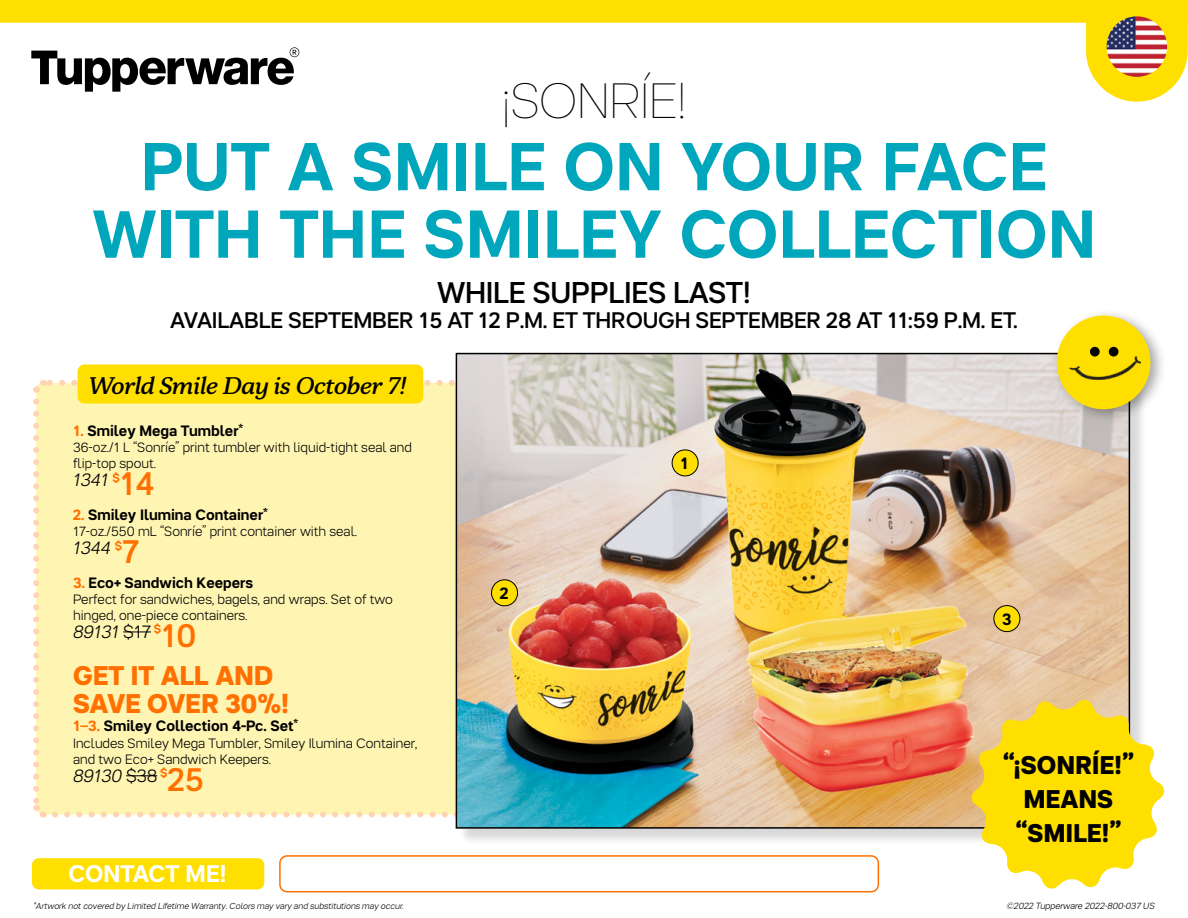
<style>
.page{position:relative;width:1188px;height:918px;background:#fff}
.page>*{position:absolute;margin:0;border:0;box-sizing:border-box;transform-origin:0 0}
.t1{font:700 67.5px/67.5px "Tupper PRO";letter-spacing:.005em;color:#00a7bc;text-align:center}
.t2{font:200 49.5px "Tupper PRO";letter-spacing:.005em;color:#000}
.t3{font:500 33px "Tupper PRO";color:#ff7000}
.t4{font:500 30px "Tupper PRO";letter-spacing:-.01em;color:#000}
.t5{font:800 27px/28.5px "Tupper PRO";color:#ff7000}
.t6{font:800 25.5px/34px "Tupper PRO";letter-spacing:.015em;color:#000;text-align:center}
.t7{font:24px "Tupper Serif 25 Meditalic";letter-spacing:-.01em;color:#000}
.t8{font:700 24px "Tupper PRO";color:#fff}
.t9{font:500 22.5px "Tupper PRO";letter-spacing:-.01em;color:#000}
.t10{font:italic 300 18px "Tupper PRO";letter-spacing:-.01em;color:#000}
.t11{font:700 16.5px "Tupper PRO";color:#000}
.t12{font:700 15px "Tupper PRO";color:#000}
.t13{font:300 13.5px/16.2px "Tupper PRO";color:#000}
.t14{font:italic 300 9px "Tupper PRO";color:#000}
.t15{font:italic 300 8.7px "Tupper PRO";color:#000}
.s1{color:#ff7000}
.s2{font-style:normal}
</style>
<div class="page">
<svg style="left:0;top:0;width:1188px;height:102px"></svg>
<svg style="left:31px;top:47px;width:268px;height:45px"></svg>
<div style="left:36px;top:383px;width:435px;height:432px;background:#fff5b3;border-radius:7px"></div>
<svg style="left:33px;top:402px;width:16px;height:416px"></svg>
<svg style="left:55px;top:802px;width:401px;height:17px"></svg>
<svg style="left:33px;top:376px;width:419px;height:20px"></svg>
<div style="left:458px;top:355px;width:689px;height:490px;background:#000;opacity:.15"></div>
<img style="left:459px;top:356px;width:668px;height:470px">
<svg style="left:970px;top:700px;width:195px;height:189px"></svg>
<div style="left:279px;top:855px;width:600px;height:37px;border:2px solid #ff7000;border-radius:7px"></div>
<div style="left:1051px;top:308px;width:116px;height:116px;background:#000;opacity:.35"></div>
<div style="left:1057px;top:316px;width:93px;height:93px;background:#ffdf00;border-radius:50%"></div>
<div style="left:78px;top:365px;width:345px;height:39px;background:#ffdf00;border-radius:7px"></div>
<img style="left:1107px;top:16px;width:60px;height:61px;border-radius:30px">
<div style="left:32px;top:858px;width:232px;height:31px;background:#ffdf00;border-radius:7px"></div>
<svg style="left:123px;top:632px;width:28px;height:1px"></svg>
<hr style="left:126px;top:775px;width:31px;height:1px;background:#000">
<div style="left:672px;top:450px;width:26px;height:26px;background:#ffdf00;border-radius:50%"></div>
<div style="left:672px;top:450px;width:26px;height:26px;border:1px solid #000;border-radius:50%"></div>
<div style="left:492px;top:580px;width:26px;height:26px;background:#ffdf00;border-radius:50%"></div>
<div style="left:491px;top:580px;width:27px;height:26px;border:1px solid #000;border-radius:50%"></div>
<div style="left:994px;top:606px;width:26px;height:26px;background:#ffdf00;border-radius:50%"></div>
<div style="left:994px;top:605px;width:26px;height:27px;border:1px solid #000;border-radius:50%"></div>
<div style="left:1090px;top:347px;width:10px;height:10px;background:#000;border-radius:50%"></div>
<div style="left:1109px;top:347px;width:9px;height:10px;background:#000;border-radius:50%"></div>
<img style="left:1070px;top:356px;width:71px;height:24px">
<h2 class="t2" style="left:501px;top:72px;width:187px">¡SONRÍE!</h2>
<h1 class="t1" style="left:92px;top:133px;width:1005px">PUT A SMILE ON YOUR FACE<br>WITH THE SMILEY COLLECTION</h1>
<h3 class="t4" style="left:437px;top:275px;width:315px">WHILE SUPPLIES LAST!</h3>
<h3 class="t9" style="left:170px;top:308px;width:849px">AVAILABLE SEPTEMBER 15 AT 12 P.M. ET THROUGH SEPTEMBER 28 AT 11:59 P.M. ET.</h3>
<h3 class="t7" style="left:88px;top:370px;width:320px">World Smile Day is October 7!</h3>
<p class="t12" style="left:73px;top:422px;width:172px"><span class="s1">1.</span> Smiley Mega Tumbler*</p>
<p class="t13" style="left:73px;top:439px;width:341px">36-oz./1 L “Sonríe” print tumbler with liquid-tight seal and flip-top spout.</p>
<h3 class="t10" style="left:73px;top:469px;width:48px">1341 <sup>$</sup></h3>
<h3 class="t3" style="left:120px;top:464px;width:36px">14</h3>
<p class="t12" style="left:73px;top:506px;width:196px"><span class="s1">2.</span> Smiley Ilumina Container*</p>
<p class="t13" style="left:73px;top:523px;width:286px">17-oz./550 mL “Sonríe” print container with seal.</p>
<h3 class="t10" style="left:73px;top:537px;width:51px">1344 <sup>$</sup></h3>
<h3 class="t3" style="left:122px;top:532px;width:19px">7</h3>
<p class="t12" style="left:73px;top:574px;width:181px"><span class="s1">3.</span> Eco+ Sandwich Keepers</p>
<p class="t13" style="left:73px;top:591px;width:321px">Perfect for sandwiches, bagels, and wraps. Set of two hinged, one-piece containers.</p>
<h3 class="t10" style="left:73px;top:621px;width:90px">89131 <span class="s2">$17</span> <sup>$</sup></h3>
<h3 class="t3" style="left:161px;top:616px;width:37px">10</h3>
<h3 class="t5" style="left:73px;top:661px;width:217px">GET IT ALL AND<br>SAVE OVER 30%!</h3>
<p class="t12" style="left:73px;top:717px;width:227px"><span class="s1">1–3.</span> Smiley Collection 4-Pc. Set*</p>
<p class="t13" style="left:73px;top:735px;width:346px">Includes Smiley Mega Tumbler, Smiley Ilumina Container, and two Eco+ Sandwich Keepers.</p>
<h3 class="t10" style="left:73px;top:765px;width:96px">89130 <span class="s2">$38</span> <sup>$</sup></h3>
<h3 class="t3" style="left:167px;top:760px;width:38px">25</h3>
<h3 class="t8" style="left:68px;top:860px;width:160px">CONTACT ME!</h3>
<p class="t15" style="left:33px;top:901px;width:372px">*Artwork not covered by Limited Lifetime Warranty. Colors may vary and substitutions may occur.</p>
<p class="t11" style="left:500px;top:584px;width:10px">2</p>
<p class="t11" style="left:680px;top:454px;width:10px">1</p>
<p class="t11" style="left:1002px;top:610px;width:11px">3</p>
<h3 class="t6" style="left:1003px;top:748px;width:132px">“¡SONRÍE!”<br>MEANS “SMILE!”</h3>
<p class="t14" style="left:1006px;top:901px;width:150px">©2022 Tupperware 2022-800-037 US</p>
</div>
